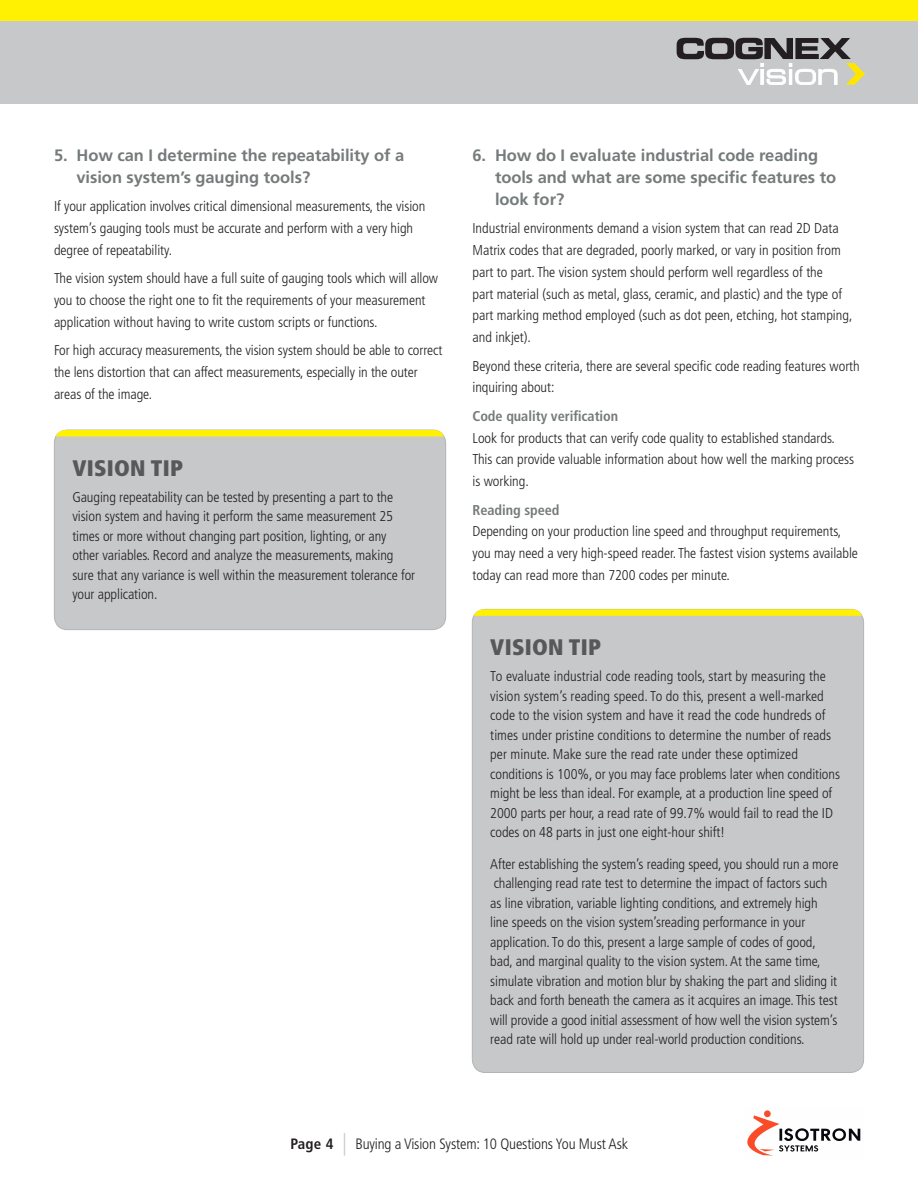
<style>
.page{position:relative;width:918px;height:1188px;background:#fff}
.page>*{position:absolute;margin:0;border:0;box-sizing:border-box;transform-origin:0 0}
.t1{font:900 condensed 22.5px "Frutiger";letter-spacing:.01em;color:#57585a}
.t2{font:700 16.5px/21.8px "Frutiger";letter-spacing:-.005em;color:#757a7b}
.t3{font:300 condensed 15px "Frutiger";letter-spacing:-.01em;color:#231f20}
.t4{font:300 condensed 14.25px/19.5px "Frutiger";letter-spacing:-.005em;color:#231f20}
.t5{font:700 condensed 14.25px "Frutiger";letter-spacing:-.005em;color:#757a7b}
.s1{font-weight:700}
.s2{font-size:22.5px;color:#c7c8ca}
</style>
<div class="page">
<div style="left:0;top:0;width:918px;height:104px;background:#c7c8ca"></div>
<div style="left:0;top:0;width:918px;height:20px;background:#fff101"></div>
<svg style="left:677px;top:38px;width:188px;height:47px"></svg>
<div style="left:54px;top:430px;width:392px;height:200px;background:#c7c8ca;border-radius:13px"></div>
<div style="left:56px;top:430px;width:388px;height:6px;background:#fff101"></div>
<div style="left:472px;top:609px;width:392px;height:463px;background:#c7c8ca;border-radius:13px"></div>
<svg style="left:474px;top:609px;width:388px;height:7px;background:#f9ed12"></svg>
<img style="left:747px;top:1110px;width:114px;height:46px">
<p class="t2" style="left:77px;top:144px;width:329px;text-indent:-23px">5. How can I determine the repeatability of a vision system’s gauging tools?</p>
<p class="t4" style="left:54px;top:196px;width:373px;line-height:21.8px">If your application involves critical dimensional measurements, the vision system’s gauging tools must be accurate and perform with a very high degree of repeatability.</p>
<p class="t4" style="left:54px;top:268px;width:386px;line-height:21.8px">The vision system should have a full suite of gauging tools which will allow you to choose the right one to fit the requirements of your measurement application without having to write custom scripts or functions.</p>
<p class="t4" style="left:54px;top:339px;width:390px;line-height:22px">For high accuracy measurements, the vision system should be able to correct the lens distortion that can affect measurements, especially in the outer areas of the image.</p>
<h1 class="t1" style="left:72px;top:454px;width:112px">VISION TIP</h1>
<p class="t4" style="left:72px;top:487px;width:344px">Gauging repeatability can be tested by presenting a part to the vision system and having it perform the same measurement 25 times or more without changing part position, lighting, or any other variables. Record and analyze the measurements, making sure that any variance is well within the measurement tolerance for your application.</p>
<p class="t2" style="left:495px;top:145px;width:343px;text-indent:-23px">6. How do I evaluate industrial code reading tools and what are some specific features to look for?</p>
<p class="t4" style="left:472px;top:218px;width:381px;line-height:21.8px">Industrial environments demand a vision system that can read 2D Data Matrix codes that are degraded, poorly marked, or vary in position from part to part. The vision system should perform well regardless of the<br>part material (such as metal, glass, ceramic, and plastic) and the type of part marking method employed (such as dot peen, etching, hot stamping, and inkjet).</p>
<p class="t4" style="left:472px;top:355px;width:389px;line-height:21.8px">Beyond these criteria, there are several specific code reading features worth inquiring about:</p>
<p class="t5" style="left:472px;top:407px;width:147px">Code quality verification</p>
<p class="t4" style="left:472px;top:427px;width:383px;line-height:21.8px">Look for products that can verify code quality to established standards.<br>This can provide valuable information about how well the marking process is working.</p>
<p class="t5" style="left:472px;top:501px;width:89px">Reading speed</p>
<p class="t4" style="left:472px;top:521px;width:387px;line-height:22px">Depending on your production line speed and throughput requirements, you may need a very high-speed reader. The fastest vision systems available today can read more than 7200 codes per minute.</p>
<h1 class="t1" style="left:490px;top:633px;width:112px">VISION TIP</h1>
<p class="t4" style="left:490px;top:667px;width:351px">To evaluate industrial code reading tools, start by measuring the vision system’s reading speed. To do this, present a well-marked code to the vision system and have it read the code hundreds of times under pristine conditions to determine the number of reads per minute. Make sure the read rate under these optimized conditions is 100%, or you may face problems later when conditions might be less than ideal. For example, at a production line speed of 2000 parts per hour, a read rate of 99.7% would fail to read the ID codes on 48 parts in just one eight-hour shift!</p>
<p class="t4" style="left:490px;top:854px;width:350px">After establishing the system’s reading speed, you should run a more challenging read rate test to determine the impact of factors such as line vibration, variable lighting conditions, and extremely high line speeds on the vision system’sreading performance in your application. To do this, present a large sample of codes of good, bad, and marginal quality to the vision system. At the same time, simulate vibration and motion blur by shaking the part and sliding it back and forth beneath the camera as it acquires an image. This test will provide a good initial assessment of how well the vision system’s read rate will hold up under real-world production conditions.</p>
<p class="t3" style="left:291px;top:1135px;width:339px"><span class="s1">Page 4</span> <span class="s2">|</span> Buying a Vision System: 10 Questions You Must Ask</p>
</div>
